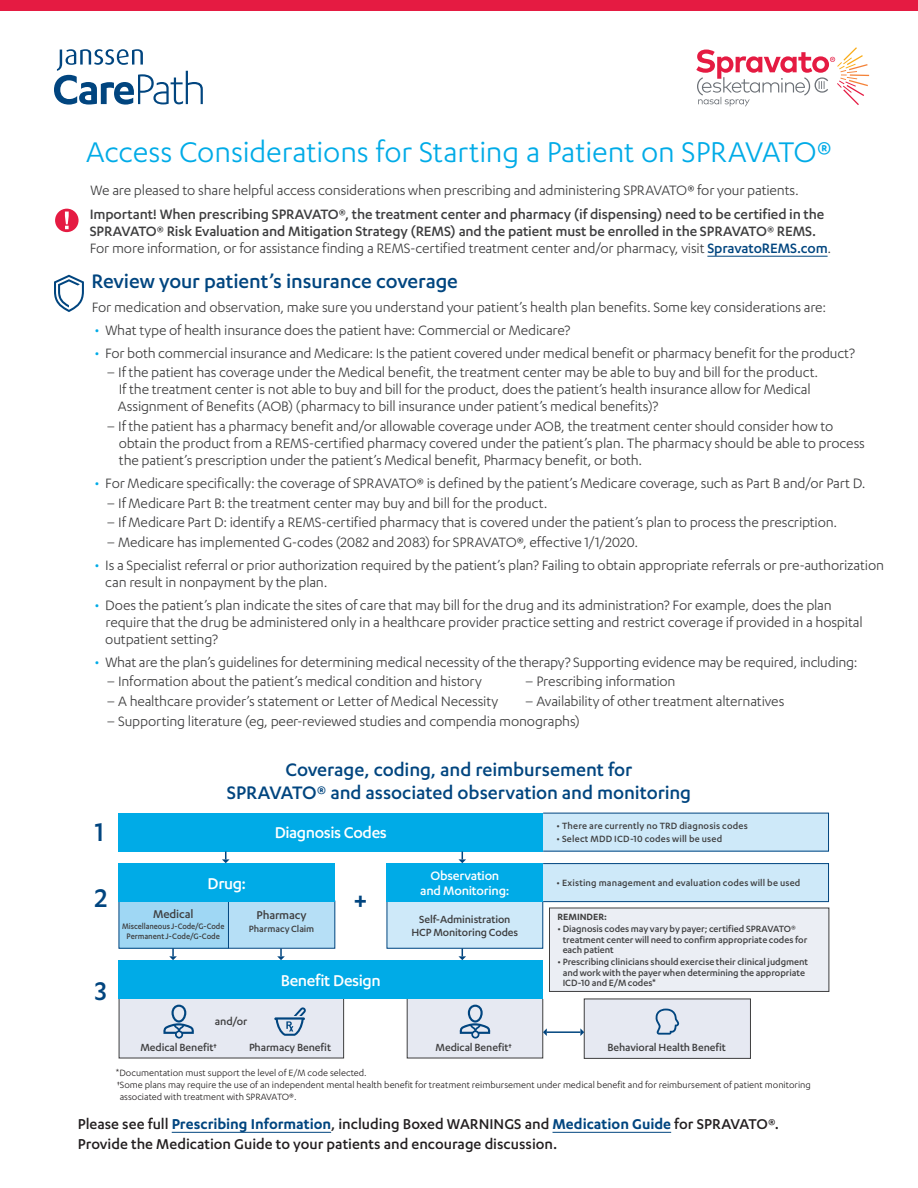
<style>
.page{position:relative;width:918px;height:1188px;background:#fff}
.page>*{position:absolute;margin:0;border:0;box-sizing:border-box;transform-origin:0 0}
.t1{font:33px "Karbon";letter-spacing:-.005em;color:#00abe7}
.t2{font:500 29.7px "Karbon";color:#01457f}
.t3{font:600 29.7px "Karbon";color:#01457f}
.t4{font:500 22.5px "Karbon";letter-spacing:-.005em;color:#01457f}
.t5{font:500 21px/22.5px "Karbon";letter-spacing:-.005em;color:#01457f;text-align:center}
.t6{font:500 18px "Karbon";letter-spacing:-.025em;color:#fff}
.t7{font:500 16.5px/19.5px "Karbon";color:#231f20}
.t8{font:15.75px/16.8px "Karbon";letter-spacing:-.01em;color:#3e3e3f}
.t9{font:500 15.75px/17.2px "Karbon";letter-spacing:-.01em;color:#3e3e3f}
.t10{font:500 14.25px/15.8px "Karbon";letter-spacing:-.015em;color:#fff;text-align:center}
.t11{font:500 13.05px "Karbon";letter-spacing:-.015em;color:#3e3e3f}
.t12{font:500 12.15px "Karbon";color:#3e3e3f}
.t13{font:500 12px/13.5px "Karbon";letter-spacing:-.01em;color:#3e3e3f;text-align:center}
.t14{font:500 10.5px/10.5px "Karbon";letter-spacing:-.005em;color:#3e3e3f}
.t15{font:10.5px/12px "Karbon";color:#231f20}
.t16{font:500 10.5px "Karbon";letter-spacing:.015em;color:#3e3e3f}
.t17{font:500 10.5px "Karbon";letter-spacing:.02em;color:#3e3e3f}
.t18{font:600 10.5px "Karbon";color:#3e3e3f}
.t19{font:500 9.15px/10.5px "Karbon";letter-spacing:-.005em;color:#3e3e3f;text-align:center;scale:.93 1}
.s1{font-weight:400}
.s2{color:#01457f}
.s3{font-size:16.5px;color:#00abe7}
.s4{font-weight:600;color:#01457f}
</style>
<div class="page">
<hr style="left:172px;top:1132px;width:159px;height:1px;background:#01457f">
<hr style="left:553px;top:1132px;width:118px;height:1px;background:#01457f">
<hr style="left:707px;top:256px;width:121px;height:1px;background:#01457f">
<svg style="left:55px;top:209px;width:24px;height:23px"></svg>
<svg style="left:54px;top:275px;width:30px;height:37px"></svg>
<svg style="left:54px;top:49px;width:149px;height:56px"></svg>
<div style="left:0;top:0;width:918px;height:10px;background:#e51b42"></div>
<svg style="left:696px;top:47px;width:173px;height:59px"></svg>
<div style="left:119px;top:813px;width:424px;height:39px;background:#00abe7"></div>
<div style="left:543px;top:813px;width:286px;height:38px;background:#cee9f9"></div>
<div style="left:543px;top:864px;width:286px;height:38px;background:#cee9f9"></div>
<div style="left:543px;top:863px;width:286px;height:39px;border:1px solid #01457f"></div>
<div style="left:387px;top:902px;width:156px;height:46px;background:#cee9f9"></div>
<div style="left:387px;top:902px;width:156px;height:47px;border:1px solid #01457f"></div>
<div style="left:550px;top:908px;width:279px;height:83px;background:#ebeef4"></div>
<div style="left:549px;top:908px;width:280px;height:84px;border:1px solid #3e3e3f"></div>
<div style="left:119px;top:901px;width:109px;height:47px;background:#9fd7f4"></div>
<div style="left:119px;top:900px;width:109px;height:49px;border:1px solid #01457f"></div>
<div style="left:228px;top:900px;width:107px;height:48px;background:#b6dff6"></div>
<div style="left:387px;top:863px;width:156px;height:39px;background:#00abe7"></div>
<div style="left:119px;top:999px;width:225px;height:59px;background:#e6e9f2"></div>
<div style="left:407px;top:999px;width:136px;height:59px;background:#e6e9f2;border:1px solid #3e3e3f"></div>
<div style="left:584px;top:999px;width:167px;height:60px;background:#e6e9f2;border:1px solid #3e3e3f"></div>
<div style="left:119px;top:960px;width:424px;height:39px;background:#00abe7"></div>
<svg style="left:274px;top:1007px;width:32px;height:29px"></svg>
<svg style="left:163px;top:1005px;width:31px;height:34px"></svg>
<svg style="left:460px;top:1005px;width:30px;height:34px"></svg>
<svg style="left:655px;top:1009px;width:24px;height:26px"></svg>
<svg style="left:222px;top:852px;width:8px;height:11px"></svg>
<svg style="left:458px;top:852px;width:8px;height:11px"></svg>
<svg style="left:458px;top:948px;width:8px;height:12px"></svg>
<svg style="left:580px;top:1028px;width:4px;height:8px"></svg>
<svg style="left:543px;top:1028px;width:4px;height:8px"></svg>
<hr style="left:547px;top:1031px;width:33px;height:2px;background:#01457f">
<svg style="left:277px;top:948px;width:8px;height:12px"></svg>
<svg style="left:169px;top:948px;width:8px;height:12px"></svg>
<div style="left:119px;top:863px;width:216px;height:39px;background:#00abe7"></div>
<h1 class="t1" style="left:86px;top:133px;width:747px">Access Considerations for Starting a Patient on SPRAVATO®</h1>
<p class="t8" style="left:91px;top:181px;width:710px">We are pleased to share helpful access considerations when prescribing and administering SPRAVATO® for your patients.</p>
<p class="t9" style="left:90px;top:205px;width:743px">Important! When prescribing SPRAVATO®, the treatment center and pharmacy (if dispensing) need to be certified in the<br>SPRAVATO® Risk Evaluation and Mitigation Strategy (REMS) and the patient must be enrolled in the SPRAVATO® REMS.<br><span class="s1">For more information, or for assistance finding a REMS-certified treatment center and/or pharmacy, visit</span> <span class="s2">SpravatoREMS.com</span><span class="s1">.</span></p>
<h3 class="t4" style="left:91px;top:269px;width:368px">Review your patient’s insurance coverage</h3>
<p class="t8" style="left:92px;top:298px;width:736px">For medication and observation, make sure you understand your patient’s health plan benefits. Some key considerations are:</p>
<p class="t8" style="left:94px;top:321px;width:478px"><span class="s3">•</span> What type of health insurance does the patient have: Commercial or Medicare?</p>
<p class="t8" style="left:94px;top:344px;width:762px"><span class="s3">•</span> For both commercial insurance and Medicare: Is the patient covered under medical benefit or pharmacy benefit for the product?</p>
<p class="t8" style="left:118px;top:364px;width:702px;text-indent:-11px">– If the patient has coverage under the Medical benefit, the treatment center may be able to buy and bill for the product.<br>If the treatment center is not able to buy and bill for the product, does the patient’s health insurance allow for Medical<br>Assignment of Benefits (AOB) (pharmacy to bill insurance under patient’s medical benefits)?</p>
<p class="t8" style="left:119px;top:417px;width:748px;text-indent:-12px">– If the patient has a pharmacy benefit and/or allowable coverage under AOB, the treatment center should consider how to obtain the product from a REMS-certified pharmacy covered under the patient’s plan. The pharmacy should be able to process the patient’s prescription under the patient’s Medical benefit, Pharmacy benefit, or both.</p>
<p class="t8" style="left:94px;top:474px;width:773px"><span class="s3">•</span> For Medicare specifically: the coverage of SPRAVATO® is defined by the patient’s Medicare coverage, such as Part B and/or Part D.</p>
<p class="t8" style="left:106px;top:494px;width:442px">– If Medicare Part B: the treatment center may buy and bill for the product.</p>
<p class="t8" style="left:106px;top:514px;width:732px">– If Medicare Part D: identify a REMS-certified pharmacy that is covered under the patient’s plan to process the prescription.</p>
<p class="t8" style="left:106px;top:534px;width:533px">– Medicare has implemented G-codes (2082 and 2083) for SPRAVATO®, effective 1/1/2020.</p>
<p class="t8" style="left:105px;top:557px;width:780px;text-indent:-11px"><span class="s3">•</span> Is a Specialist referral or prior authorization required by the patient’s plan? Failing to obtain appropriate referrals or pre-authorization can result in nonpayment by the plan.</p>
<p class="t8" style="left:105px;top:596px;width:759px;text-indent:-11px"><span class="s3">•</span> Does the patient’s plan indicate the sites of care that may bill for the drug and its administration? For example, does the plan require that the drug be administered only in a healthcare provider practice setting and restrict coverage if provided in a hospital outpatient setting?</p>
<p class="t8" style="left:94px;top:653px;width:765px"><span class="s3">•</span> What are the plan’s guidelines for determining medical necessity of the therapy? Supporting evidence may be required, including:</p>
<p class="t8" style="left:106px;top:673px;width:377px">– Information about the patient’s medical condition and history</p>
<p class="t8" style="left:525px;top:673px;width:152px">– Prescribing information</p>
<p class="t8" style="left:106px;top:693px;width:393px">– A healthcare provider’s statement or Letter of Medical Necessity</p>
<p class="t8" style="left:525px;top:693px;width:261px">– Availability of other treatment alternatives</p>
<p class="t8" style="left:106px;top:713px;width:475px">– Supporting literature (eg, peer-reviewed studies and compendia monographs)</p>
<h3 class="t5" style="left:227px;top:758px;width:466px">Coverage, coding, and reimbursement for<br>SPRAVATO® and associated observation and monitoring</h3>
<h2 class="t2" style="left:95px;top:815px;width:11px">1</h2>
<p class="t6" style="left:275px;top:823px;width:114px">Diagnosis Codes</p>
<p class="t16" style="left:557px;top:820px;width:193px">• There are currently no TRD diagnosis codes</p>
<p class="t17" style="left:557px;top:833px;width:167px">• Select MDD ICD-10 codes will be used</p>
<h2 class="t2" style="left:95px;top:881px;width:14px">2</h2>
<h2 class="t2" style="left:95px;top:974px;width:13px">3</h2>
<p class="t6" style="left:208px;top:873px;width:40px">Drug:</p>
<p class="t11" style="left:153px;top:907px;width:42px">Medical</p>
<p class="t19" style="left:122px;top:920px;width:111px">Miscellaneous J-Code/G-Code<br>Permanent J-Code/G-Code</p>
<p class="t11" style="left:257px;top:908px;width:52px">Pharmacy</p>
<p class="t14" style="left:249px;top:923px;width:67px">Pharmacy Claim</p>
<h2 class="t3" style="left:354px;top:885px;width:15px">+</h2>
<p class="t12" style="left:215px;top:1015px;width:34px">and/or</p>
<p class="t6" style="left:281px;top:970px;width:101px">Benefit Design</p>
<p class="t10" style="left:420px;top:867px;width:91px">Observation and Monitoring:</p>
<p class="t16" style="left:557px;top:877px;width:245px">• Existing management and evaluation codes will be used</p>
<p class="t13" style="left:411px;top:912px;width:108px">Self-Administration<br>HCP Monitoring Codes</p>
<p class="t18" style="left:558px;top:911px;width:51px">REMINDER:</p>
<p class="t14" style="left:563px;top:924px;width:246px;text-indent:-5px">• Diagnosis codes may vary by payer; certified SPRAVATO® treatment center will need to confirm appropriate codes for each patient</p>
<p class="t14" style="left:563px;top:957px;width:247px;text-indent:-5px">• Prescribing clinicians should exercise their clinical judgment and work with the payer when determining the appropriate<br>ICD-10 and E/M codes*</p>
<p class="t13" style="left:140px;top:1040px;width:78px">Medical Benefit†</p>
<p class="t13" style="left:249px;top:1040px;width:84px">Pharmacy Benefit</p>
<p class="t13" style="left:436px;top:1040px;width:78px">Medical Benefit†</p>
<p class="t13" style="left:607px;top:1040px;width:120px">Behavioral Health Benefit</p>
<p class="t15" style="left:116px;top:1067px;width:696px">*Documentation must support the level of E/M code selected.<br>†Some plans may require the use of an independent mental health benefit for treatment reimbursement under medical benefit and for reimbursement of patient monitoring associated with treatment with SPRAVATO®.</p>
<p class="t7" style="left:78px;top:1114px;width:703px">Please see full <span class="s4">Prescribing Information</span>, including Boxed WARNINGS and <span class="s4">Medication Guide</span> for SPRAVATO®.<br>Provide the Medication Guide to your patients and encourage discussion.</p>
</div>
